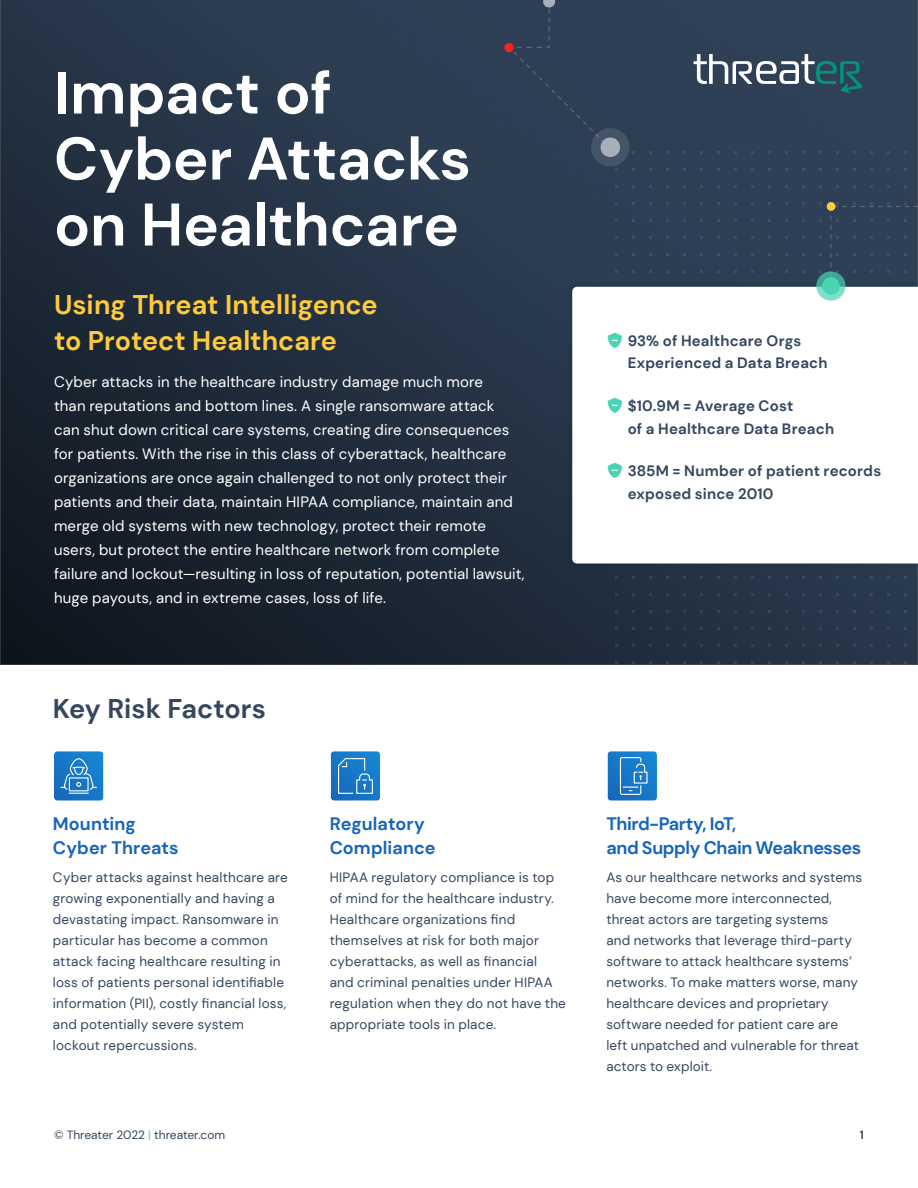
<style>
.page{position:relative;width:918px;height:1188px;background:#fff}
.page>*{position:absolute;margin:0;border:0;box-sizing:border-box;transform-origin:0 0}
.t1{font:700 60px/66px "DM Sans";letter-spacing:-.005em;color:#fff}
.t2{font:700 27px/36px "DM Sans";color:#ffca3b}
.t3{font:700 27px "DM Sans";color:#34475f}
.t4{font:700 18px/24px "DM Sans";letter-spacing:-.005em;color:#1665b9}
.t5{font:700 18px/24px "DM Sans";letter-spacing:-.025em;color:#1665b9}
.t6{font:15px/24px "DM Sans";letter-spacing:.01em;color:#fff}
.t7{font:700 15px/22.5px "DM Sans";letter-spacing:.01em;color:#34475f}
.t8{font:13.5px/21px "DM Sans";letter-spacing:.01em;color:#34475f}
.t9{font:12px "DM Sans";color:#34475f}
.t10{font:700 12px "DM Sans";color:#34475f}
.s1{color:#49d4b4}
</style>
<div class="page">
<img style="left:0;top:0;width:918px;height:664px">
<svg style="left:608px;top:145px;width:310px;height:520px;background:#2a3a4d"></svg>
<svg style="left:694px;top:54px;width:170px;height:39px;background:#506977"></svg>
<div style="left:564px;top:279px;width:354px;height:292px;background:#000;opacity:.2"></div>
<svg style="left:572px;top:287px;width:346px;height:277px"></svg>
<div style="left:506px;top:0;width:125px;height:166px;background:#2e3f55"></div>
<div style="left:504px;top:43px;width:10px;height:9px;background:#ff1f1f;border-radius:4px"></div>
<svg style="left:331px;top:751px;width:49px;height:50px;background:#2d85cd"></svg>
<svg style="left:608px;top:751px;width:49px;height:50px;background:#2e85cd"></svg>
<svg style="left:54px;top:751px;width:49px;height:50px;background:#3187ce"></svg>
<svg style="left:816px;top:271px;width:30px;height:30px"></svg>
<svg style="left:826px;top:202px;width:92px;height:84px;background:#314357"></svg>
<div style="left:822px;top:277px;width:18px;height:18px;background:#49d4b4;border-radius:9px"></div>
<svg style="left:608px;top:333px;width:14px;height:15px"></svg>
<svg style="left:608px;top:398px;width:14px;height:15px"></svg>
<svg style="left:608px;top:463px;width:14px;height:15px"></svg>
<h1 class="t1" style="left:54px;top:64px;width:418px">Impact of<br>Cyber Attacks on Healthcare</h1>
<h2 class="t2" style="left:54px;top:288px;width:325px">Using Threat Intelligence to Protect Healthcare</h2>
<p class="t6" style="left:54px;top:371px;width:472px">Cyber attacks in the healthcare industry damage much more<br>than reputations and bottom lines. A single ransomware attack<br>can shut down critical care systems, creating dire consequences for patients. With the rise in this class of cyberattack, healthcare organizations are once again challenged to not only protect their patients and their data, maintain HIPAA compliance, maintain and merge old systems with new technology, protect their remote users, but protect the entire healthcare network from complete failure and lockout—resulting in loss of reputation, potential lawsuit, huge payouts, and in extreme cases, loss of life.</p>
<h2 class="t3" style="left:53px;top:697px;width:215px">Key Risk Factors</h2>
<h3 class="t4" style="left:53px;top:813px;width:127px">Mounting<br>Cyber Threats</h3>
<p class="t8" style="left:53px;top:868px;width:236px">Cyber attacks against healthcare are growing exponentially and having a devastating impact. Ransomware in particular has become a common attack facing healthcare resulting in loss of patients personal identifiable information (PII), costly financial loss, and potentially severe system lockout repercussions.</p>
<h3 class="t4" style="left:330px;top:813px;width:108px">Regulatory<br>Compliance</h3>
<p class="t8" style="left:330px;top:868px;width:238px">HIPAA regulatory compliance is top of mind for the healthcare industry.<br>Healthcare organizations find themselves at risk for both major cyberattacks, as well as financial<br>and criminal penalties under HIPAA regulation when they do not have the appropriate tools in place.</p>
<p class="t7" style="left:628px;top:331px;width:201px">93% of Healthcare Orgs<br>Experienced a Data Breach</p>
<p class="t7" style="left:628px;top:396px;width:208px">$10.9M = Average Cost<br>of a Healthcare Data Breach</p>
<p class="t7" style="left:628px;top:461px;width:255px">385M = Number of patient records exposed since 2010</p>
<h3 class="t5" style="left:606px;top:813px;width:256px">Third-Party, IoT,<br>and Supply Chain Weaknesses</h3>
<p class="t8" style="left:606px;top:868px;width:257px">As our healthcare networks and systems have become more interconnected, threat actors are targeting systems<br>and networks that leverage third-party software to attack healthcare systems’ networks. To make matters worse, many healthcare devices and proprietary software needed for patient care are left unpatched and vulnerable for threat actors to exploit.</p>
<p class="t9" style="left:54px;top:1130px;width:173px">© Threater 2022 <span class="s1">|</span> threater.com</p>
<p class="t10" style="left:860px;top:1130px;width:6px">1</p>
</div>
